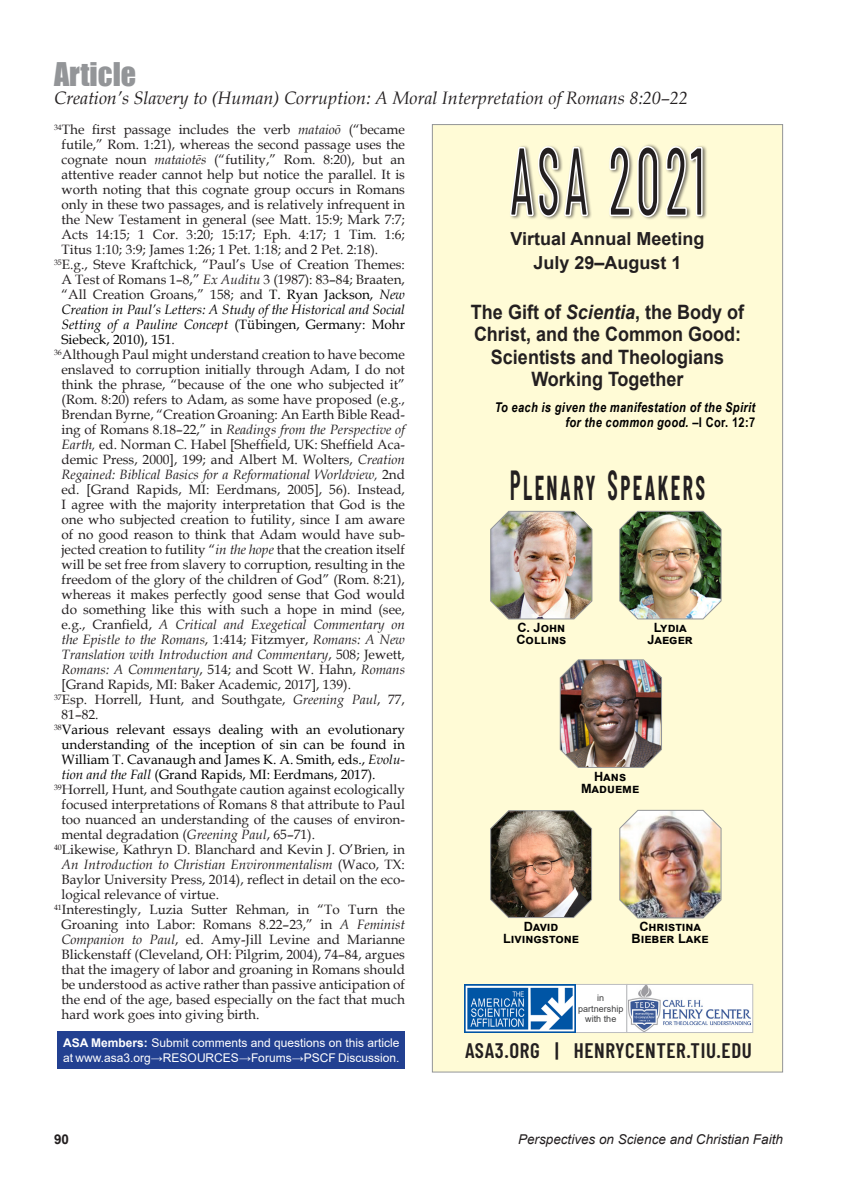
<style>
.page{position:relative;width:864px;height:1188px;background:#fff}
.page>*{position:absolute;margin:0;border:0;box-sizing:border-box;transform-origin:0 0}
.t1{font:94.5px "Barlow Condensed";letter-spacing:.1em;color:#231f20;scale:.57 1}
.t2{font:600 42px "Barlow Condensed";letter-spacing:.1em;color:#231f20;scale:.57 1}
.t3{font:30px "Impact";color:#939598}
.t4{font:600 21px "Barlow Condensed";letter-spacing:.03em;color:#231f20}
.t5{font:700 19.8px/22.5px "Arial";color:#231f20;text-align:center;scale:.91 1}
.t6{font:italic 18px "Book Antiqua";color:#231f20}
.t7{font:700 18px/24.3px "Arial";color:#231f20;text-align:center}
.t8{font:13.5px "Book Antiqua";color:#231f20}
.t9{font:italic 13.5px "Book Antiqua";color:#231f20}
.t10{font:13.5px "Book Antiqua";color:#000}
.t11{font:italic 13.5px "Book Antiqua";color:#000}
.t12{font:italic 700 13.5px/15px "Arial Narrow";letter-spacing:.025em;color:#000;text-align:right}
.t13{font:italic 13.5px "Arial";color:#231f20}
.t14{font:700 13.5px "Arial";color:#231f20}
.t15{font:700 12.75px/12px "Arial";color:#000;text-align:center}
.t16{font:12px/15px "Arial";color:#fff}
.t17{font:9px/10.5px "Arial";color:#3e3e3f;text-align:center}
.s1{font-style:italic}
.s2{color:#000}
.s3{font-style:italic;color:#000}
.s4{font-style:normal}
.s5{color:#231f20}
.s6{font-weight:700}
.s7{font-family:"Book Antiqua"}
</style>
<div class="page">
<div style="left:58px;top:1032px;width:347px;height:37px;background:#224091"></div>
<div style="left:432px;top:125px;width:351px;height:947px;background:#fffbd6"></div>
<img style="left:619px;top:511px;width:102px;height:108px">
<img style="left:490px;top:511px;width:102px;height:108px">
<img style="left:619px;top:810px;width:102px;height:108px">
<img style="left:560px;top:659px;width:102px;height:109px">
<img style="left:490px;top:810px;width:102px;height:108px">
<div style="left:575px;top:984px;width:52px;height:49px;background:#fff"></div>
<div style="left:575px;top:984px;width:52px;height:49px;border:1px solid #bcbdc0"></div>
<img style="left:464px;top:984px;width:111px;height:49px">
<img style="left:629px;top:986px;width:122px;height:45px">
<div style="left:627px;top:984px;width:126px;height:49px;border:1px solid #bcbdc0"></div>
<div style="left:509px;top:143px;width:199px;height:77px;background:#231f20;opacity:.6"></div>
<svg style="left:508px;top:124px;width:81px;height:96px"></svg>
<svg style="left:608px;top:145px;width:96px;height:75px"></svg>
<h3 class="t3" style="left:54px;top:51px;width:84px">Article</h3>
<h3 class="t6" style="left:54px;top:85px;width:635px">Creation’s Slavery to (Human) Corruption: A Moral Interpretation of Romans 8:20–22</h3>
<p class="t8" style="left:54px;top:120px;width:353px"><sup>34</sup>The first passage includes the verb <span class="s1">mataioō</span> (“became</p>
<p class="t8" style="left:62px;top:135px;width:345px">futile,” Rom. 1:21), whereas the second passage uses the</p>
<p class="t8" style="left:62px;top:150px;width:345px">cognate noun <span class="s1">mataiotēs</span> (“futility,” Rom. 8:20), but an</p>
<p class="t8" style="left:62px;top:165px;width:345px">attentive reader cannot help but notice the parallel. It is</p>
<p class="t8" style="left:62px;top:180px;width:345px">worth noting that this cognate group occurs in Romans</p>
<p class="t8" style="left:62px;top:195px;width:345px">only in these two passages, and is relatively infrequent in</p>
<p class="t8" style="left:62px;top:210px;width:345px">the New Testament in general (see Matt. 15:9; Mark 7:7;</p>
<p class="t8" style="left:62px;top:225px;width:345px">Acts 14:15; 1 Cor. 3:20; 15:17; Eph. 4:17; 1 Tim. 1:6;</p>
<p class="t8" style="left:62px;top:240px;width:318px">Titus 1:10; 3:9; James 1:26; 1 Pet. 1:18; and 2 Pet. 2:18).</p>
<p class="t8" style="left:54px;top:255px;width:353px"><sup>35</sup>E.g., Steve Kraftchick, “Paul’s Use of Creation Themes:</p>
<p class="t8" style="left:62px;top:270px;width:345px">A Test of Romans 1–8,” <span class="s1">Ex Auditu</span> 3 (1987): 83–84; Braaten,</p>
<p class="t8" style="left:62px;top:285px;width:345px">“All Creation Groans,” 158; and <span class="s2">T. Ryan Jackson,</span> <span class="s3">New</span></p>
<p class="t11" style="left:62px;top:300px;width:345px">Creation in Paul’s Letters: A Study of the Historical and Social</p>
<p class="t11" style="left:62px;top:315px;width:345px">Setting of a Pauline Concept <span class="s4">(Tübingen, Germany: Mohr</span></p>
<p class="t10" style="left:62px;top:330px;width:115px">Siebeck, 2010), 151<span class="s5">.</span></p>
<p class="t8" style="left:54px;top:345px;width:352px"><sup>36</sup>Although Paul might understand creation to have become</p>
<p class="t8" style="left:62px;top:360px;width:345px">enslaved to corruption initially through Adam, I do not</p>
<p class="t8" style="left:62px;top:375px;width:345px">think the phrase, “because of the one who subjected it”</p>
<p class="t8" style="left:62px;top:390px;width:345px">(Rom. 8:20) refers to Adam, as some have proposed (e.g.,</p>
<p class="t8" style="left:62px;top:405px;width:345px">Brendan Byrne, “Creation Groaning: An Earth Bible Read-</p>
<p class="t9" style="left:62px;top:420px;width:345px"><span class="s4">ing of Romans 8.18–22,” in</span> Readings from the Perspective of</p>
<p class="t8" style="left:62px;top:435px;width:345px"><span class="s1">Earth,</span> ed. Norman C. Habel [Sheffield, UK: Sheffield Aca-</p>
<p class="t8" style="left:62px;top:450px;width:345px">demic Press, 2000], 199; and Albert M. Wolters, <span class="s1">Creation</span></p>
<p class="t9" style="left:62px;top:465px;width:345px">Regained: Biblical Basics for a Reformational Worldview, <span class="s4">2nd</span></p>
<p class="t8" style="left:62px;top:480px;width:345px">ed. [Grand Rapids, MI: Eerdmans, 2005], 56). Instead,</p>
<p class="t8" style="left:62px;top:495px;width:345px">I agree with the majority interpretation that God is the</p>
<p class="t8" style="left:62px;top:510px;width:345px">one who subjected creation to futility, since I am aware</p>
<p class="t8" style="left:62px;top:525px;width:345px">of no good reason to think that Adam would have sub-</p>
<p class="t8" style="left:62px;top:540px;width:345px">jected creation to futility “<span class="s1">in the hope</span> that the creation itself</p>
<p class="t8" style="left:62px;top:555px;width:345px">will be set free from slavery to corruption, resulting in the</p>
<p class="t8" style="left:62px;top:570px;width:345px">freedom of the glory of the children of God” (Rom. 8:21),</p>
<p class="t8" style="left:62px;top:585px;width:345px">whereas it makes perfectly good sense that God would</p>
<p class="t8" style="left:62px;top:600px;width:345px">do something like this with such a hope in mind (see,</p>
<p class="t9" style="left:62px;top:615px;width:345px"><span class="s4">e.g., Cranfield,</span> A Critical and Exegetical Commentary on</p>
<p class="t9" style="left:62px;top:630px;width:345px">the Epistle to the Romans<span class="s4">, 1:414; Fitzmyer,</span> Romans: A New</p>
<p class="t9" style="left:62px;top:645px;width:345px">Translation with Introduction and Commentary<span class="s4">, 508; Jewett,</span></p>
<p class="t9" style="left:62px;top:660px;width:345px">Romans: A Commentary<span class="s4">, 514; and Scott W. Hahn,</span> Romans</p>
<p class="t8" style="left:62px;top:675px;width:291px">[Grand Rapids, MI: Baker Academic, 2017], 139).</p>
<p class="t8" style="left:54px;top:690px;width:353px"><sup>37</sup>Esp. Horrell, Hunt, and Southgate, <span class="s1">Greening Paul</span>, 77,</p>
<p class="t8" style="left:62px;top:705px;width:39px">81–82.</p>
<p class="t10" style="left:54px;top:720px;width:353px"><sup>38</sup>Various relevant essays dealing with an evolutionary</p>
<p class="t10" style="left:62px;top:735px;width:345px">understanding of the inception of sin can be found in</p>
<p class="t10" style="left:62px;top:750px;width:345px">William T. Cavanaugh and James K. A. Smith, eds., <span class="s1">Evolu-</span></p>
<p class="t10" style="left:62px;top:765px;width:316px"><span class="s1">tion and the Fall</span> (Grand Rapids, MI: Eerdmans, 2017).</p>
<p class="t8" style="left:54px;top:780px;width:352px"><sup>39</sup>Horrell, Hunt, and Southgate caution against ecologically</p>
<p class="t8" style="left:62px;top:795px;width:345px">focused interpretations of Romans 8 that attribute to Paul</p>
<p class="t8" style="left:62px;top:810px;width:345px">too nuanced an understanding of the causes of environ-</p>
<p class="t8" style="left:62px;top:825px;width:255px">mental degradation (<span class="s1">Greening Paul</span>, 65–71).</p>
<p class="t8" style="left:54px;top:840px;width:352px"><sup>40</sup>Likewise, Kathryn D. Blanchard and Kevin J. O’Brien, in</p>
<p class="t9" style="left:62px;top:855px;width:345px">An Introduction to Christian Environmentalism <span class="s4">(Waco, TX:</span></p>
<p class="t8" style="left:62px;top:870px;width:345px">Baylor University Press, 2014), reflect in detail on the eco-</p>
<p class="t8" style="left:62px;top:885px;width:159px">logical relevance of virtue.</p>
<p class="t8" style="left:54px;top:900px;width:352px"><sup>41</sup>Interestingly, Luzia Sutter Rehman, in “To Turn the</p>
<p class="t8" style="left:62px;top:915px;width:345px">Groaning into Labor: Romans 8.22–23,” in <span class="s1">A Feminist</span></p>
<p class="t8" style="left:62px;top:930px;width:345px"><span class="s1">Companion to Paul</span>, ed. Amy-Jill Levine and Marianne</p>
<p class="t8" style="left:62px;top:945px;width:345px">Blickenstaff (Cleveland, OH: Pilgrim, 2004), 74–84, argues</p>
<p class="t8" style="left:62px;top:960px;width:345px">that the imagery of labor and groaning in Romans should</p>
<p class="t8" style="left:62px;top:975px;width:345px">be understood as active rather than passive anticipation of</p>
<p class="t8" style="left:62px;top:990px;width:345px">the end of the age, based especially on the fact that much</p>
<p class="t8" style="left:62px;top:1005px;width:199px">hard work goes into giving birth.</p>
<p class="t16" style="left:63px;top:1036px;width:338px"><span class="s6">ASA Members:</span> Submit comments and questions on this article at www.asa3.org<span class="s7">→</span>RESOURCES<span class="s7">→</span>Forums<span class="s7">→</span>PSCF Discussion.</p>
<h1 class="t1" style="left:511px;top:113px;width:341px">ASA 2021</h1>
<h3 class="t7" style="left:510px;top:227px;width:196px">Virtual Annual Meeting<br>July 29–August 1</h3>
<h3 class="t5" style="left:471px;top:301px;width:302px">The Gift of <span class="s1">Scientia</span>, the Body of<br>Christ, and the Common Good:<br>Scientists and Theologians<br>Working Together</h3>
<p class="t12" style="left:495px;top:399px;width:262px">To each is given the manifestation of the Spirit for the common good. <span class="s4">–I Cor. 12:7</span></p>
<h2 class="t2" style="left:510px;top:455px;width:344px">Plenary Speakers</h2>
<p class="t15" style="left:516px;top:622px;width:51px;text-align:left">C. John<br>Collins</p>
<p class="t15" style="left:647px;top:622px;width:47px">Lydia<br>Jaeger</p>
<p class="t15" style="left:581px;top:770px;width:60px">Hans<br>Madueme</p>
<p class="t15" style="left:503px;top:921px;width:77px">David<br>Livingstone</p>
<p class="t15" style="left:631px;top:921px;width:79px">Christina<br>Bieber Lake</p>
<p class="t17" style="left:578px;top:993px;width:47px">in partnership with the</p>
<h3 class="t4" style="left:465px;top:1036px;width:288px">ASA3.ORG | HENRYCENTER.TIU.EDU</h3>
<p class="t14" style="left:54px;top:1130px;width:17px">90</p>
<p class="t13" style="left:518px;top:1130px;width:266px">Perspectives on Science and Christian Faith</p>
</div>
